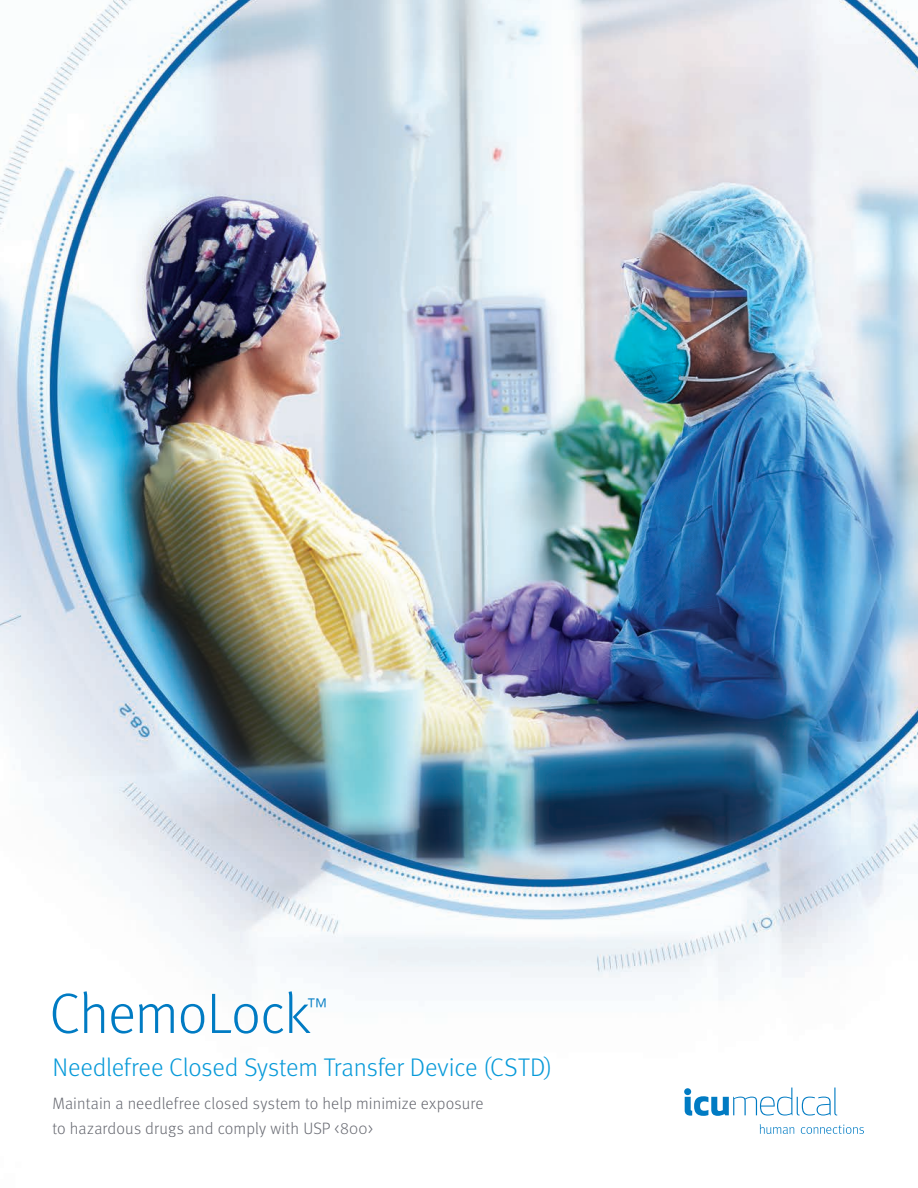
<style>
.page{position:relative;width:918px;height:1188px;background:#fff}
.page>*{position:absolute;margin:0;border:0;box-sizing:border-box;transform-origin:0 0}
.t1{font:300 57px "Meta OT";letter-spacing:-.015em;color:#007bc3}
.t2{font:300 25.5px "Meta OT";letter-spacing:-.005em;color:#089ad9}
.t3{font:300 22.8px "Meta OT";color:#007bc3}
.t4{font:300 16.5px/25.5px "Meta OT";letter-spacing:.005em;color:#696b73}
</style>
<div class="page">
<img style="left:0;top:0;width:918px;height:1134px">
<svg style="left:685px;top:1088px;width:152px;height:28px"></svg>
<div style="left:684px;top:1088px;width:7px;height:7px;background:#007bc3;border-radius:50%"></div>
<svg style="left:760px;top:1124px;width:34px;height:10px"></svg>
<svg style="left:801px;top:1125px;width:63px;height:9px"></svg>
<p class="t1" style="left:49px;top:980px;width:263px">ChemoLock</p>
<p class="t3" style="left:308px;top:993px;width:22px">™</p>
<p class="t2" style="left:52px;top:1053px;width:501px">Needlefree Closed System Transfer Device (CSTD)</p>
<p class="t4" style="left:52px;top:1090px;width:433px">Maintain a needlefree closed system to help minimize exposure to hazardous drugs and comply with USP &lt;800&gt;</p>
</div>
